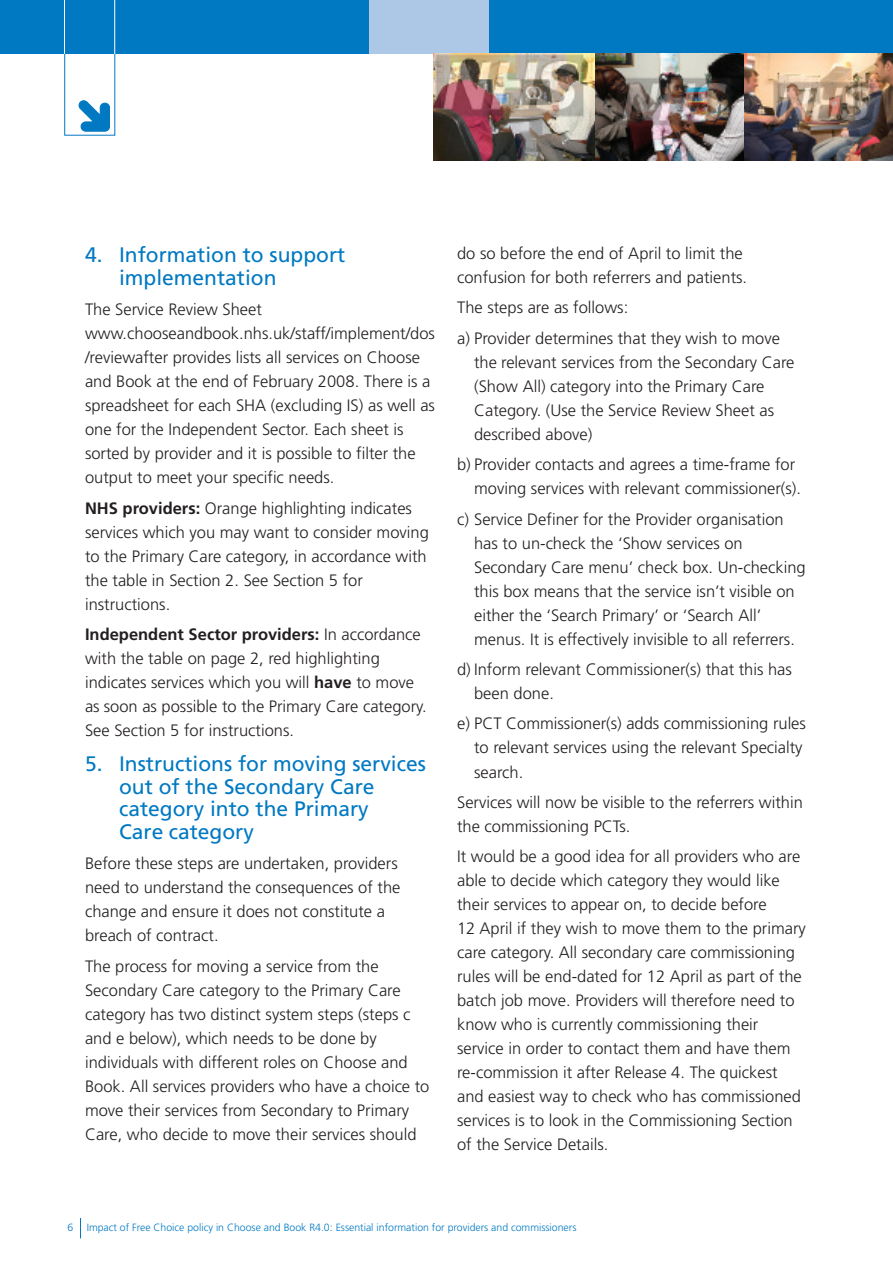
<style>
.page{position:relative;width:893px;height:1263px;background:#fff}
.page>*{position:absolute;margin:0;border:0;box-sizing:border-box;transform-origin:0 0}
.t1{font:21px/22.5px "Frutiger";color:#0079c2}
.t2{font:300 16.5px/24px "Frutiger";color:#231f20}
.t3{font:300 10.5px "Frutiger";color:#0079c2}
.s1{font-weight:700}
</style>
<div class="page">
<div style="left:64px;top:52px;width:51px;height:84px;border:1px solid #0079c2"></div>
<div style="left:0;top:0;width:893px;height:54px;background:#0079c2"></div>
<div style="left:370px;top:0;width:119px;height:54px;background:#adc7e7"></div>
<svg style="left:64px;top:0;width:51px;height:54px"></svg>
<svg style="left:78px;top:101px;width:32px;height:30px"></svg>
<svg style="left:80px;top:1218px;width:1px;height:20px"></svg>
<img style="left:434px;top:54px;width:459px;height:106px">
<p class="t1" style="left:119px;top:245px;width:228px;text-indent:-34px">4. Information to support implementation</p>
<p class="t2" style="left:85px;top:299px;width:351px">The Service Review Sheet www.chooseandbook.nhs.uk/staff/implement/dos /reviewafter provides lists all services on Choose and Book at the end of February 2008. There is a spreadsheet for each SHA (excluding IS) as well as one for the Independent Sector. Each sheet is sorted by provider and it is possible to filter the output to meet your specific needs.</p>
<p class="t2" style="left:85px;top:497px;width:345px"><span class="s1">NHS providers:</span> Orange highlighting indicates services which you may want to consider moving to the Primary Care category, in accordance with the table in Section 2. See Section 5 for instructions.</p>
<p class="t2" style="left:85px;top:624px;width:343px"><span class="s1">Independent Sector providers:</span> In accordance with the table on page 2, red highlighting indicates services which you will <span class="s1">have</span> to move as soon as possible to the Primary Care category.<br>See Section 5 for instructions.</p>
<p class="t1" style="left:119px;top:754px;width:308px;text-indent:-34px">5. Instructions for moving services out of the Secondary Care category into the Primary<br>Care category</p>
<p class="t2" style="left:85px;top:853px;width:317px">Before these steps are undertaken, providers need to understand the consequences of the change and ensure it does not constitute a breach of contract.</p>
<p class="t2" style="left:85px;top:955px;width:346px">The process for moving a service from the Secondary Care category to the Primary Care category has two distinct system steps (steps c and e below), which needs to be done by individuals with different roles on Choose and Book. All services providers who have a choice to move their services from Secondary to Primary Care, who decide to move their services should</p>
<p class="t2" style="left:457px;top:243px;width:292px">do so before the end of April to limit the confusion for both referrers and patients.</p>
<p class="t2" style="left:457px;top:294px;width:324px;line-height:30.5px">The steps are as follows:<br>a) Provider determines that they wish to move</p>
<p class="t2" style="left:474px;top:351px;width:322px">the relevant services from the Secondary Care (Show All) category into the Primary Care Category. (Use the Service Review Sheet as described above)</p>
<p class="t2" style="left:474px;top:454px;width:328px;text-indent:-17px">b) Provider contacts and agrees a time-frame for moving services with relevant commissioner(s).</p>
<p class="t2" style="left:474px;top:508px;width:333px;text-indent:-17px">c) Service Definer for the Provider organisation has to un-check the ‘Show services on Secondary Care menu’ check box. Un-checking this box means that the service isn’t visible on either the ‘Search Primary’ or ‘Search All’ menus. It is effectively invisible to all referrers.</p>
<p class="t2" style="left:474px;top:659px;width:319px;text-indent:-17px">d) Inform relevant Commissioner(s) that this has been done.</p>
<p class="t2" style="left:474px;top:713px;width:333px;text-indent:-17px">e) PCT Commissioner(s) adds commissioning rules to relevant services using the relevant Specialty search.</p>
<p class="t2" style="left:457px;top:791px;width:347px">Services will now be visible to the referrers within the commissioning PCTs.</p>
<p class="t2" style="left:457px;top:846px;width:350px">It would be a good idea for all providers who are able to decide which category they would like their services to appear on, to decide before<br>12 April if they wish to move them to the primary care category. All secondary care commissioning rules will be end-dated for 12 April as part of the batch job move. Providers will therefore need to know who is currently commissioning their service in order to contact them and have them re-commission it after Release 4. The quickest and easiest way to check who has commissioned services is to look in the Commissioning Section of the Service Details.</p>
<p class="t3" style="left:67px;top:1223px;width:7px">6</p>
<p class="t3" style="left:87px;top:1223px;width:491px">Impact of Free Choice policy in Choose and Book R4.0: Essential information for providers and commissioners</p>
</div>
